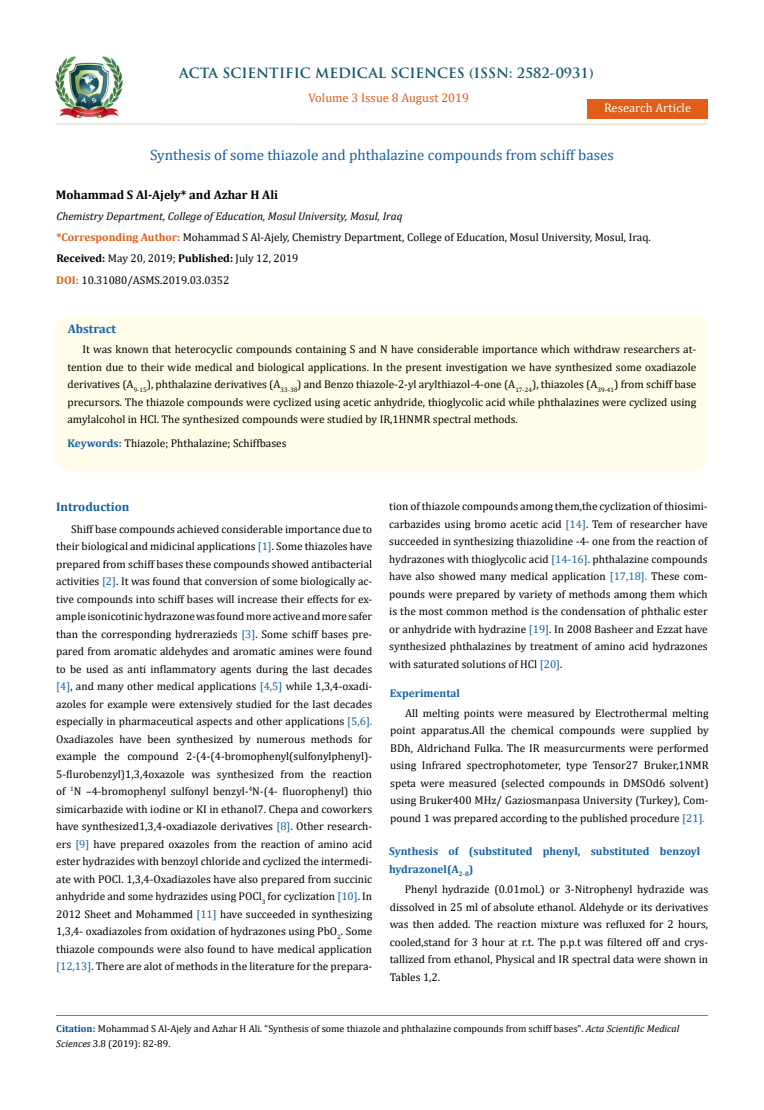
<style>
.page{position:relative;width:764px;height:1110px;background:#fff}
.page>*{position:absolute;margin:0;border:0;box-sizing:border-box;transform-origin:0 0}
.t1{font:15px "Cambria";color:#1560a6}
.t2{font:700 13.75px "Trajan Pro";color:#0e546a}
.t3{font:700 12.5px "Cambria";color:#000}
.t4{font:12.5px "Cambria";color:#e05d1a}
.t5{font:700 12.5px "Cambria";color:#1560a6}
.t6{font:12.5px "Cambria";color:#fff}
.t7{font:11.25px/17.5px "Cambria";color:#000;text-align:justify}
.t8{font:700 11.25px/17.5px "Cambria";color:#1560a6}
.t9{font:10px/15px "Cambria";color:#000}
.s1{font-style:italic}
.s2{font-weight:700;color:#e05d1a}
.s3{font-weight:700}
.s4{font-weight:700;color:#1560a6}
.s5{color:#1560a6}
.s6{font-weight:700;color:#035089}
</style>
<div class="page">
<img style="left:56px;top:57px;width:66px;height:61px">
<div style="left:587px;top:99px;width:120px;height:20px;background:#e05d1a"></div>
<div style="left:56px;top:315px;width:651px;height:156px;background:#fffde9;border-radius:15px"></div>
<hr style="left:56px;top:123px;width:651px;height:2px;background:#e0dfcd">
<hr style="left:56px;top:1016px;width:651px;height:1px;background:#e05d1a">
<p class="t2" style="left:179px;top:64px;width:416px">ACTA SCIENTIFIC MEDICAL SCIENCES (ISSN: 2582-0931)</p>
<p class="t4" style="left:309px;top:91px;width:162px">Volume 3 Issue 8 August 2019</p>
<p class="t6" style="left:604px;top:100px;width:89px">Research Article</p>
<h1 class="t1" style="left:150px;top:146px;width:465px">Synthesis of some thiazole and phthalazine compounds from schiff bases</h1>
<p class="t3" style="left:56px;top:186px;width:224px">Mohammad S Al-Ajely* and Azhar H Ali</p>
<p class="t7" style="left:56px;top:206px;width:596px;line-height:20.6px"><span class="s1">Chemistry Department, College of Education, Mosul University, Mosul, Iraq<br></span><span class="s2">*Corresponding Author:</span> Mohammad S Al-Ajely, Chemistry Department, College of Education, Mosul University, Mosul, Iraq.</p>
<p class="t7" style="left:56px;top:250px;width:244px"><span class="s3">Received:</span> May 20, 2019; <span class="s3">Published:</span> July 12, 2019</p>
<p class="t7" style="left:56px;top:272px;width:175px"><span class="s2">DOI:</span> 10.31080/ASMS.2019.03.0352</p>
<p class="t5" style="left:68px;top:320px;width:50px">Abstract</p>
<p class="t7" style="left:67px;top:341px;width:630px;text-indent:15px">It was known that heterocyclic compounds containing S and N have considerable importance which withdraw researchers at&shy;tention due to their wide medical and biological applications. In the present investigation we have synthesized some oxadiazole derivatives (A<sub>9-15</sub>), phthalazine derivatives (A<sub>33-38</sub>) and Benzo thiazole-2-yl arylthiazol-4-one (A<sub>17-24</sub>), thiazoles (A<sub>39-41</sub>) from schiff base precursors. The thiazole compounds were cyclized using acetic anhydride, thioglycolic acid while phthalazines were cyclized using amylalcohol in HCl. The synthesized compounds were studied by IR,1HNMR spectral methods.</p>
<p class="t7" style="left:67px;top:434px;width:221px"><span class="s4">Keywords:</span> Thiazole; Phthalazine; Schiffbases</p>
<p class="t5" style="left:56px;top:498px;width:75px">Introduction</p>
<p class="t7" style="left:56px;top:520px;width:317px;text-indent:15px">Shiff base compounds achieved considerable importance due to their biological and midicinal applications <span class="s5">[1]</span>. Some thiazoles have prepared from schiff bases these compounds showed antibacterial activities <span class="s5">[2]</span>. It was found that conversion of some biologically ac&shy;tive compounds into schiff bases will increase their effects for ex&shy;ample isonicotinic hydrazone was found more active and more safer than the corresponding hydrerazieds <span class="s5">[3]</span>. Some schiff bases pre&shy;pared from aromatic aldehydes and aromatic amines were found to be used as anti inflammatory agents during the last decades <span class="s5">[4]</span>, and many other medical applications <span class="s5">[4,5]</span> while 1,3,4-oxadi&shy;azoles for example were extensively studied for the last decades especially in pharmaceutical aspects and other applications <span class="s5">[5,6].<br></span>Oxadiazoles have been synthesized by numerous methods for example the compound 2-(4-(4-bromophenyl(sulfonylphenyl)- 5-flurobenzyl)1,3,4oxazole was synthesized from the reaction of <sup>1</sup>N –4-bromophenyl sulfonyl benzyl-<sup>4</sup>N-(4- fluorophenyl) thio simicarbazide with iodine or KI in ethanol7. Chepa and coworkers have synthesized1,3,4-oxadiazole derivatives <span class="s5">[8]</span>. Other research&shy;ers <span class="s5">[9]</span> have prepared oxazoles from the reaction of amino acid ester hydrazides with benzoyl chloride and cyclized the intermedi&shy;ate with POCl. 1,3,4-Oxadiazoles have also prepared from succinic anhydride and some hydrazides using POCl<sub>3</sub> for cyclization <span class="s5">[10]</span>. In 2012 Sheet and Mohammed <span class="s5">[11]</span> have succeeded in synthesizing 1,3,4- oxadiazoles from oxidation of hydrazones using PbO<sub>2</sub>. Some thiazole compounds were also found to have medical application <span class="s5">[12,13]</span>. There are alot of methods in the literature for the prepara-</p>
<p class="t7" style="left:389px;top:498px;width:320px">tion of thiazole compounds among them,the cyclization of thiosimi&shy;carbazides using bromo acetic acid <span class="s5">[14]</span>. Tem of researcher have succeeded in synthesizing thiazolidine -4- one from the reaction of hydrazones with thioglycolic acid <span class="s5">[14-16]</span>. phthalazine compounds have also showed many medical application <span class="s5">[17,18].</span> These com&shy;pounds were prepared by variety of methods among them which is the most common method is the condensation of phthalic ester or anhydride with hydrazine <span class="s5">[19]</span>. In 2008 Basheer and Ezzat have synthesized phthalazines by treatment of amino acid hydrazones with saturated solutions of HCl <span class="s5">[20]</span>.</p>
<p class="t7" style="left:390px;top:704px;width:320px;text-indent:15px">All melting points were measured by Electrothermal melting point apparatus.All the chemical compounds were supplied by BDh, Aldrichand Fulka. The IR measurcurments were performed using Infrared spectrophotometer, type Tensor27 Bruker,1NMR speta were measured (selected compounds in DMSOd6 solvent) using Bruker400 MHz/ Gaziosmanpasa University (Turkey), Com&shy;pound 1 was prepared according to the published procedure <span class="s5">[21].</span></p>
<p class="t8" style="left:390px;top:684px;width:72px">Experimental</p>
<p class="t8" style="left:389px;top:842px;width:312px">Synthesis of (substituted phenyl, substituted benzoyl hydrazonel(A<sub>2-8</sub>)</p>
<p class="t7" style="left:390px;top:881px;width:320px;text-indent:15px">Phenyl hydrazide (0.01mol.) or 3-Nitrophenyl hydrazide was dissolved in 25 ml of absolute ethanol. Aldehyde or its derivatives was then added. The reaction mixture was refluxed for 2 hours, cooled,stand for 3 hour at r.t. The p.p.t was filtered off and crys&shy;tallized from ethanol, Physical and IR spectral data were shown in Tables 1,2.</p>
<p class="t9" style="left:56px;top:1021px;width:625px"><span class="s6">Citation:</span> Mohammad S Al-Ajely and Azhar H Ali<span class="s1">.</span> “Synthesis of some thiazole and phthalazine compounds from schiff bases". <span class="s1">Acta Scientific Medical<br>Sciences</span> 3.8 (2019): 82-89.</p>
</div>
